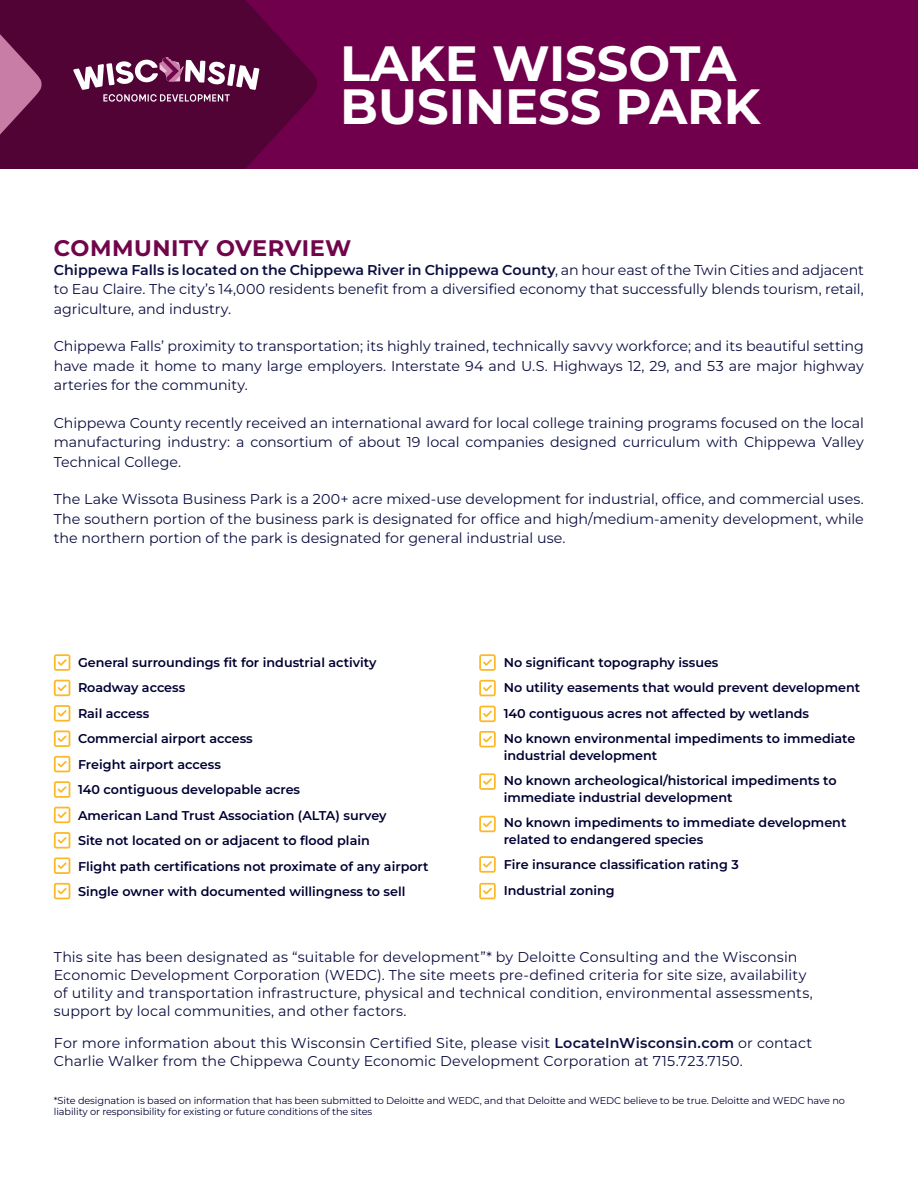
<style>
.page{position:relative;width:918px;height:1188px;background:#fff}
.page>*{position:absolute;margin:0;border:0;box-sizing:border-box;transform-origin:0 0}
.t1{font:700 49.5px/42.8px "Montserrat";color:#fff}
.t2{font:700 22.5px "Montserrat";letter-spacing:.025em;color:#70054b}
.t3{font:14.25px/19.5px "Montserrat";letter-spacing:.005em;color:#0c0e41;text-align:justify}
.t4{font:600 12.75px/25.5px "Montserrat";color:#000032}
.t5{font:9.75px/11.7px "Montserrat";letter-spacing:-.01em;color:#000032}
.s1{font-weight:600}
</style>
<div class="page">
<div style="left:0;top:0;width:918px;height:169px;background:#70004b"></div>
<svg style="left:0;top:0;width:317px;height:169px;background:#5a083e"></svg>
<svg style="left:73px;top:57px;width:186px;height:45px;background:#864f73"></svg>
<svg style="left:479px;top:654px;width:17px;height:17px"></svg>
<svg style="left:479px;top:680px;width:17px;height:16px"></svg>
<svg style="left:479px;top:706px;width:17px;height:16px"></svg>
<svg style="left:54px;top:705px;width:16px;height:17px"></svg>
<svg style="left:479px;top:731px;width:17px;height:16px"></svg>
<svg style="left:479px;top:773px;width:17px;height:17px"></svg>
<svg style="left:479px;top:816px;width:17px;height:16px"></svg>
<svg style="left:479px;top:856px;width:17px;height:17px"></svg>
<svg style="left:479px;top:883px;width:17px;height:16px"></svg>
<svg style="left:54px;top:680px;width:16px;height:16px"></svg>
<svg style="left:54px;top:654px;width:16px;height:17px"></svg>
<svg style="left:54px;top:730px;width:16px;height:17px"></svg>
<svg style="left:54px;top:756px;width:16px;height:16px"></svg>
<svg style="left:54px;top:781px;width:16px;height:17px"></svg>
<svg style="left:54px;top:807px;width:16px;height:16px"></svg>
<svg style="left:54px;top:832px;width:16px;height:17px"></svg>
<svg style="left:54px;top:857px;width:16px;height:17px"></svg>
<svg style="left:54px;top:883px;width:16px;height:16px"></svg>
<h1 class="t1" style="left:340px;top:41px;width:422px">LAKE WISSOTA<br>BUSINESS PARK</h1>
<h2 class="t2" style="left:54px;top:233px;width:299px">COMMUNITY OVERVIEW</h2>
<p class="t3" style="left:54px;top:260px;width:812px"><span class="s1">Chippewa Falls is located on the Chippewa River in Chippewa County</span>, an hour east of the Twin Cities and adjacent to Eau Claire. The city’s 14,000 residents benefit from a diversified economy that successfully blends tourism, retail, agriculture, and industry.</p>
<p class="t3" style="left:54px;top:336px;width:812px">Chippewa Falls’ proximity to transportation; its highly trained, technically savvy workforce; and its beautiful setting have made it home to many large employers. Interstate 94 and U.S. Highways 12, 29, and 53 are major highway arteries for the community.</p>
<p class="t3" style="left:54px;top:413px;width:812px">Chippewa County recently received an international award for local college training programs focused on the local manufacturing industry: a consortium of about 19 local companies designed curriculum with Chippewa Valley Technical College.</p>
<p class="t3" style="left:54px;top:489px;width:811px">The Lake Wissota Business Park is a 200+ acre mixed-use development for industrial, office, and commercial uses.<br>The southern portion of the business park is designated for office and high/medium-amenity development, while the northern portion of the park is designated for general industrial use.</p>
<p class="t4" style="left:78px;top:649px;width:352px">General surroundings fit for industrial activity Roadway access<br>Rail access<br>Commercial airport access<br>Freight airport access<br>140 contiguous developable acres<br>American Land Trust Association (ALTA) survey<br>Site not located on or adjacent to flood plain<br>Flight path certifications not proximate of any airport Single owner with documented willingness to sell</p>
<p class="t4" style="left:504px;top:649px;width:358px">No significant topography issues<br>No utility easements that would prevent development 140 contiguous acres not affected by wetlands<br>No known environmental impediments to immediate</p>
<p class="t4" style="left:504px;top:742px;width:335px">industrial development<br>No known archeological/historical impediments to</p>
<p class="t4" style="left:504px;top:784px;width:344px">immediate industrial development<br>No known impediments to immediate development</p>
<p class="t4" style="left:504px;top:826px;width:237px">related to endangered species<br>Fire insurance classification rating 3<br>Industrial zoning</p>
<p class="t3" style="left:54px;top:948px;width:761px;line-height:18px;text-align:left">This site has been designated as “suitable for development”* by Deloitte Consulting and the Wisconsin Economic Development Corporation (WEDC). The site meets pre-defined criteria for site size, availability of utility and transportation infrastructure, physical and technical condition, environmental assessments, support by local communities, and other factors.</p>
<p class="t3" style="left:54px;top:1033px;width:760px;line-height:18px">For more information about this Wisconsin Certified Site, please visit <span class="s1">LocateInWisconsin.com</span> or contact<br>Charlie Walker from the Chippewa County Economic Development Corporation at 715.723.7150.</p>
<p class="t5" style="left:54px;top:1094px;width:793px">*Site designation is based on information that has been submitted to Deloitte and WEDC, and that Deloitte and WEDC believe to be true. Deloitte and WEDC have no liability or responsibility for existing or future conditions of the sites</p>
</div>
